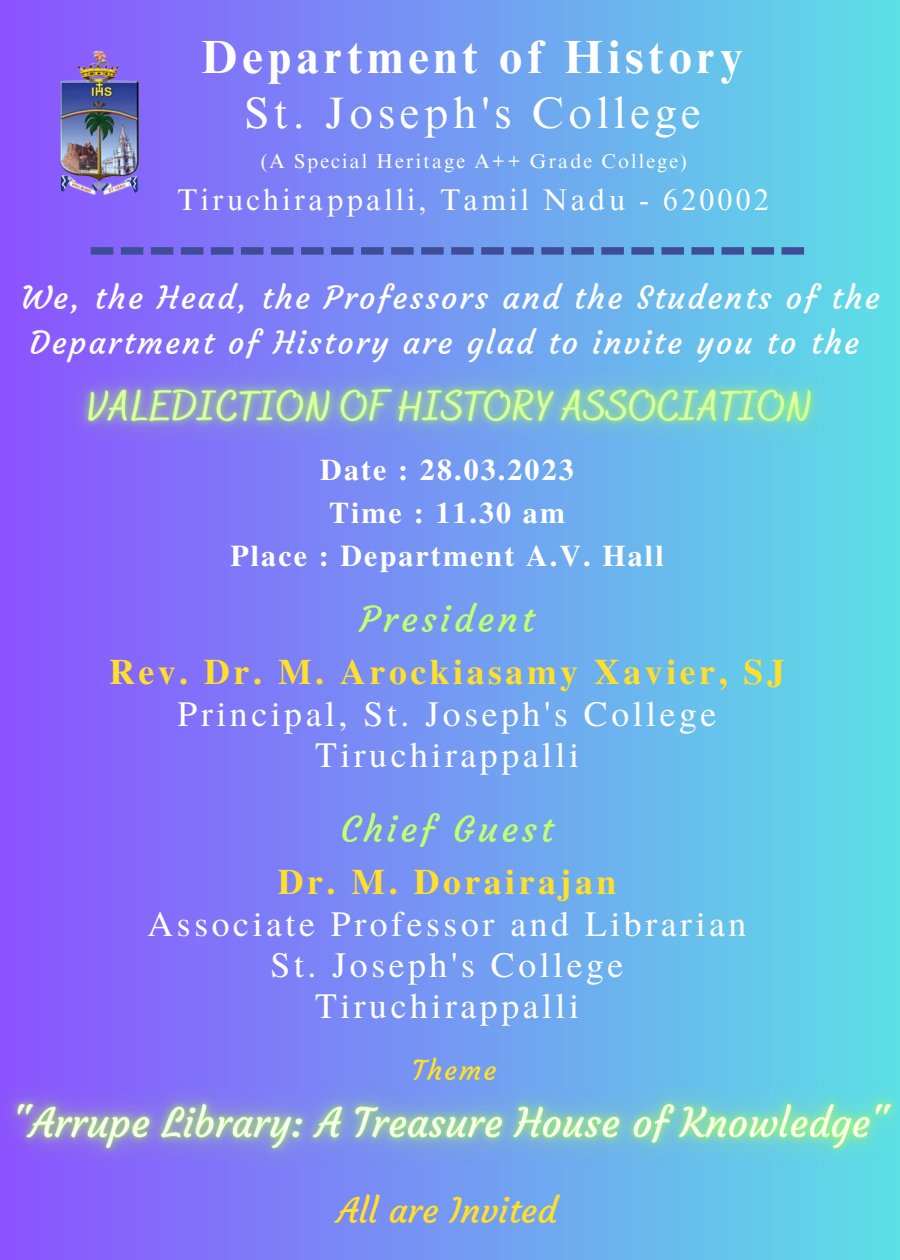
<style>
.page{position:relative;width:900px;height:1260px;background:#fff}
.page>*{position:absolute;margin:0;border:0;box-sizing:border-box;transform-origin:0 0}
.t1{font:700 46.5px "Times NRMT Pro";letter-spacing:.105em;color:#fff}
.t2{font:44px "Times NRMT Pro";letter-spacing:.105em;color:#fff}
.t3{font:35.75px/41.2px "Te X Gyre Termes";letter-spacing:.1em;color:#fff;text-align:center}
.t4{font:700 35.75px "Te X Gyre Termes";letter-spacing:.1em;color:#ffdf2b}
.t5{font:35.75px "Courgette";letter-spacing:.1em;color:#c1ff72}
.t6{font:35px "Courgette";color:#ffdf2b}
.t7{font:31.75px/45px "Courgette";letter-spacing:.07em;color:#fff}
.t8{font:700 30px/43px "Te X Gyre Termes";letter-spacing:.07em;color:#fff;text-align:center}
.t9{font:30px "Times NRMT Pro";letter-spacing:.105em;color:#fff}
.t10{font:27.5px "Courgette";letter-spacing:.07em;color:#ffdf2b}
.t11{font:20px "Times NRMT Pro";letter-spacing:.105em;color:#fff}
</style>
<div class="page">
<div style="left:0;top:0;width:900px;height:1260px;background:linear-gradient(to right,#8c52ff,#5ce0e6)"></div>
<img style="left:49px;top:48px;width:99px;height:150px">
<svg style="left:91px;top:247px;width:713px;height:8px;background:#4e62b2"></svg>
<img style="left:0;top:1045px;width:900px;height:156px">
<img style="left:43px;top:338px;width:814px;height:144px">
<h1 class="t1" style="left:202px;top:40px;width:543px">Department of History</h1>
<p class="t2" style="left:244px;top:97px;width:458px">St. Joseph's College</p>
<p class="t11" style="left:261px;top:154px;width:428px">(A Special Heritage A++ Grade College)</p>
<p class="t9" style="left:178px;top:189px;width:593px">Tiruchirappalli, Tamil Nadu - 620002</p>
<p class="t7" style="left:21px;top:275px;width:860px">We, the Head, the Professors and the Students of the<br>Department of History are glad to invite you to the</p>
<p class="t8" style="left:230px;top:447px;width:435px">Date : 28.03.2023<br>Time : 11.30 am<br>Place : Department A.V. Hall</p>
<p class="t5" style="left:360px;top:597px;width:176px">President</p>
<p class="t4" style="left:109px;top:644px;width:677px">Rev. Dr. M. Arockiasamy Xavier, SJ</p>
<p class="t3" style="left:178px;top:691px;width:540px">Principal, St. Joseph's College<br>Tiruchirappalli</p>
<p class="t5" style="left:341px;top:807px;width:214px">Chief Guest</p>
<p class="t4" style="left:278px;top:854px;width:340px">Dr. M. Dorairajan</p>
<p class="t3" style="left:148px;top:901px;width:600px">Associate Professor and Librarian<br>St. Joseph's College<br>Tiruchirappalli</p>
<p class="t10" style="left:412px;top:1054px;width:86px">Theme</p>
<p class="t6" style="left:337px;top:1188px;width:221px">All are Invited</p>
</div>
